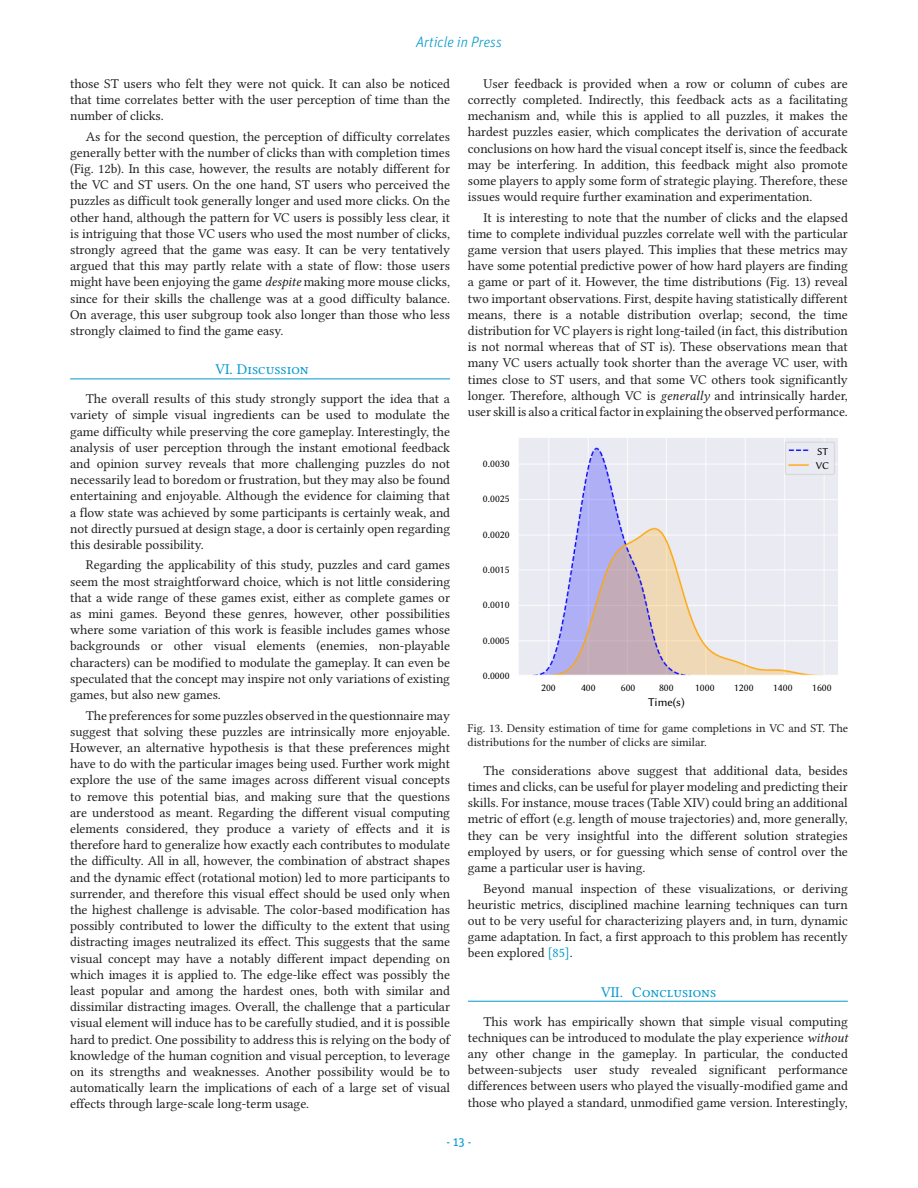
<style>
.page{position:relative;width:918px;height:1188px;background:#fff}
.page>*{position:absolute;margin:0;border:0;box-sizing:border-box;transform-origin:0 0}
.t1{font:15px "Libertinus Serif";color:#0098cd}
.t2{font:italic 300 15px "Unit OT";color:#0098cd}
.Texto{font:13.5px/16.2px "Libertinus Serif";letter-spacing:.055em;color:#231f20;text-align:justify}
.PieObjetos_-_izda{font:12px/14.4px "Libertinus Serif";letter-spacing:.06em;color:#231f20}
.t3{font:12px "Libertinus Sans";color:#000}
.t4{font:12px "Unit OT";color:#0098cd}
.t5{font:10.5px "Libertinus Sans";color:#000}
.s1{font-style:italic}
.s2{color:#0098cd}
</style>
<div class="page">
<hr style="left:70px;top:379px;width:380px;height:1px;background:#0098cd">
<hr style="left:468px;top:1001px;width:380px;height:1px;background:#0098cd">
<img style="left:519px;top:438px;width:319px;height:238px">
<div style="left:812px;top:444px;width:19px;height:28px;background:#eaeaf2"></div>
<p class="t2" style="left:416px;top:33px;width:87px">Article in Press</p>
<p class="Texto" style="left:70px;top:75px;width:381px">those ST users who felt they were not quick. It can also be noticed that time correlates better with the user perception of time than the number of clicks.</p>
<p class="Texto" style="left:70px;top:128px;width:381px;text-indent:16px">As for the second question, the perception of difficulty correlates generally better with the number of clicks than with completion times (Fig. 12b). In this case, however, the results are notably different for the VC and ST users. On the one hand, ST users who perceived the puzzles as difficult took generally longer and used more clicks. On the other hand, although the pattern for VC users is possibly less clear, it is intriguing that those VC users who used the most number of clicks, strongly agreed that the game was easy. It can be very tentatively argued that this may partly relate with a state of flow: those users might have been enjoying the game <span class="s1">despite</span> making more mouse clicks, since for their skills the challenge was at a good difficulty balance.<br>On average, this user subgroup took also longer than those who less strongly claimed to find the game easy.</p>
<p class="t1" style="left:215px;top:360px;width:95px">VI. Discussion</p>
<p class="Texto" style="left:70px;top:391px;width:381px;text-indent:16px">The overall results of this study strongly support the idea that a variety of simple visual ingredients can be used to modulate the game difficulty while preserving the core gameplay. Interestingly, the analysis of user perception through the instant emotional feedback and opinion survey reveals that more challenging puzzles do not necessarily lead to boredom or frustration, but they may also be found entertaining and enjoyable. Although the evidence for claiming that a flow state was achieved by some participants is certainly weak, and not directly pursued at design stage, a door is certainly open regarding this desirable possibility.</p>
<p class="Texto" style="left:70px;top:557px;width:381px;text-indent:16px">Regarding the applicability of this study, puzzles and card games seem the most straightforward choice, which is not little considering that a wide range of these games exist, either as complete games or as mini games. Beyond these genres, however, other possibilities where some variation of this work is feasible includes games whose backgrounds or other visual elements (enemies, non-playable characters) can be modified to modulate the gameplay. It can even be speculated that the concept may inspire not only variations of existing games, but also new games.</p>
<p class="Texto" style="left:70px;top:707px;width:383px;text-indent:16px">The preferences for some puzzles observed in the questionnaire may suggest that solving these puzzles are intrinsically more enjoyable.<br>However, an alternative hypothesis is that these preferences might have to do with the particular images being used. Further work might explore the use of the same images across different visual concepts to remove this potential bias, and making sure that the questions are understood as meant. Regarding the different visual computing elements considered, they produce a variety of effects and it is therefore hard to generalize how exactly each contributes to modulate the difficulty. All in all, however, the combination of abstract shapes and the dynamic effect (rotational motion) led to more participants to surrender, and therefore this visual effect should be used only when the highest challenge is advisable. The color-based modification has possibly contributed to lower the difficulty to the extent that using distracting images neutralized its effect. This suggests that the same visual concept may have a notably different impact depending on which images it is applied to. The edge-like effect was possibly the least popular and among the hardest ones, both with similar and dissimilar distracting images. Overall, the challenge that a particular visual element will induce has to be carefully studied, and it is possible hard to predict. One possibility to address this is relying on the body of knowledge of the human cognition and visual perception, to leverage on its strengths and weaknesses. Another possibility would be to automatically learn the implications of each of a large set of visual effects through large-scale long-term usage.</p>
<p class="Texto" style="left:468px;top:75px;width:381px;text-indent:16px">User feedback is provided when a row or column of cubes are correctly completed. Indirectly, this feedback acts as a facilitating mechanism and, while this is applied to all puzzles, it makes the hardest puzzles easier, which complicates the derivation of accurate conclusions on how hard the visual concept itself is, since the feedback may be interfering. In addition, this feedback might also promote some players to apply some form of strategic playing. Therefore, these issues would require further examination and experimentation.</p>
<p class="Texto" style="left:468px;top:209px;width:381px;text-indent:16px">It is interesting to note that the number of clicks and the elapsed time to complete individual puzzles correlate well with the particular game version that users played. This implies that these metrics may have some potential predictive power of how hard players are finding a game or part of it. However, the time distributions (Fig. 13) reveal two important observations. First, despite having statistically different means, there is a notable distribution overlap; second, the time distribution for VC players is right long-tailed (in fact, this distribution is not normal whereas that of ST is). These observations mean that many VC users actually took shorter than the average VC user, with times close to ST users, and that some VC others took significantly longer. Therefore, although VC is <span class="s1">generally</span> and intrinsically harder, user skill is also a critical factor in explaining the observed performance.</p>
<p class="t5" style="left:817px;top:445px;width:12px">ST</p>
<p class="t5" style="left:483px;top:458px;width:28px">0.0030</p>
<p class="t5" style="left:816px;top:459px;width:15px">VC</p>
<p class="t5" style="left:483px;top:493px;width:28px">0.0025</p>
<p class="t5" style="left:483px;top:528px;width:28px">0.0020</p>
<p class="t5" style="left:483px;top:564px;width:28px">0.0015</p>
<p class="t5" style="left:483px;top:599px;width:28px">0.0010</p>
<p class="t5" style="left:483px;top:634px;width:28px">0.0005</p>
<p class="t5" style="left:483px;top:670px;width:28px">0.0000</p>
<p class="t5" style="left:541px;top:682px;width:16px">200</p>
<p class="t5" style="left:581px;top:682px;width:16px">400</p>
<p class="t5" style="left:621px;top:682px;width:16px">600</p>
<p class="t5" style="left:659px;top:682px;width:16px">800</p>
<p class="t3" style="left:648px;top:695px;width:38px">Time(s)</p>
<p class="t5" style="left:695px;top:682px;width:21px">1000</p>
<p class="t5" style="left:734px;top:682px;width:21px">1200</p>
<p class="t5" style="left:773px;top:682px;width:21px">1400</p>
<p class="t5" style="left:812px;top:682px;width:21px">1600</p>
<p class="PieObjetos_-_izda" style="left:468px;top:720px;width:382px">Fig. 13. Density estimation of time for game completions in VC and ST. The distributions for the number of clicks are similar.</p>
<p class="Texto" style="left:468px;top:762px;width:381px;text-indent:16px">The considerations above suggest that additional data, besides times and clicks, can be useful for player modeling and predicting their skills. For instance, mouse traces (Table XIV) could bring an additional metric of effort (e.g. length of mouse trajectories) and, more generally, they can be very insightful into the different solution strategies employed by users, or for guessing which sense of control over the game a particular user is having.</p>
<p class="Texto" style="left:468px;top:880px;width:381px;text-indent:16px">Beyond manual inspection of these visualizations, or deriving heuristic metrics, disciplined machine learning techniques can turn out to be very useful for characterizing players and, in turn, dynamic game adaptation. In fact, a first approach to this problem has recently been explored <span class="s2">[85]</span>.</p>
<p class="t1" style="left:601px;top:983px;width:117px">VII. Conclusions</p>
<p class="Texto" style="left:468px;top:1013px;width:381px;text-indent:16px">This work has empirically shown that simple visual computing techniques can be introduced to modulate the play experience <span class="s1">without </span>any other change in the gameplay. In particular, the conducted between-subjects user study revealed significant performance differences between users who played the visually-modified game and those who played a standard, unmodified game version. Interestingly,</p>
<p class="t4" style="left:447px;top:1135px;width:26px">- 13 -</p>
</div>
